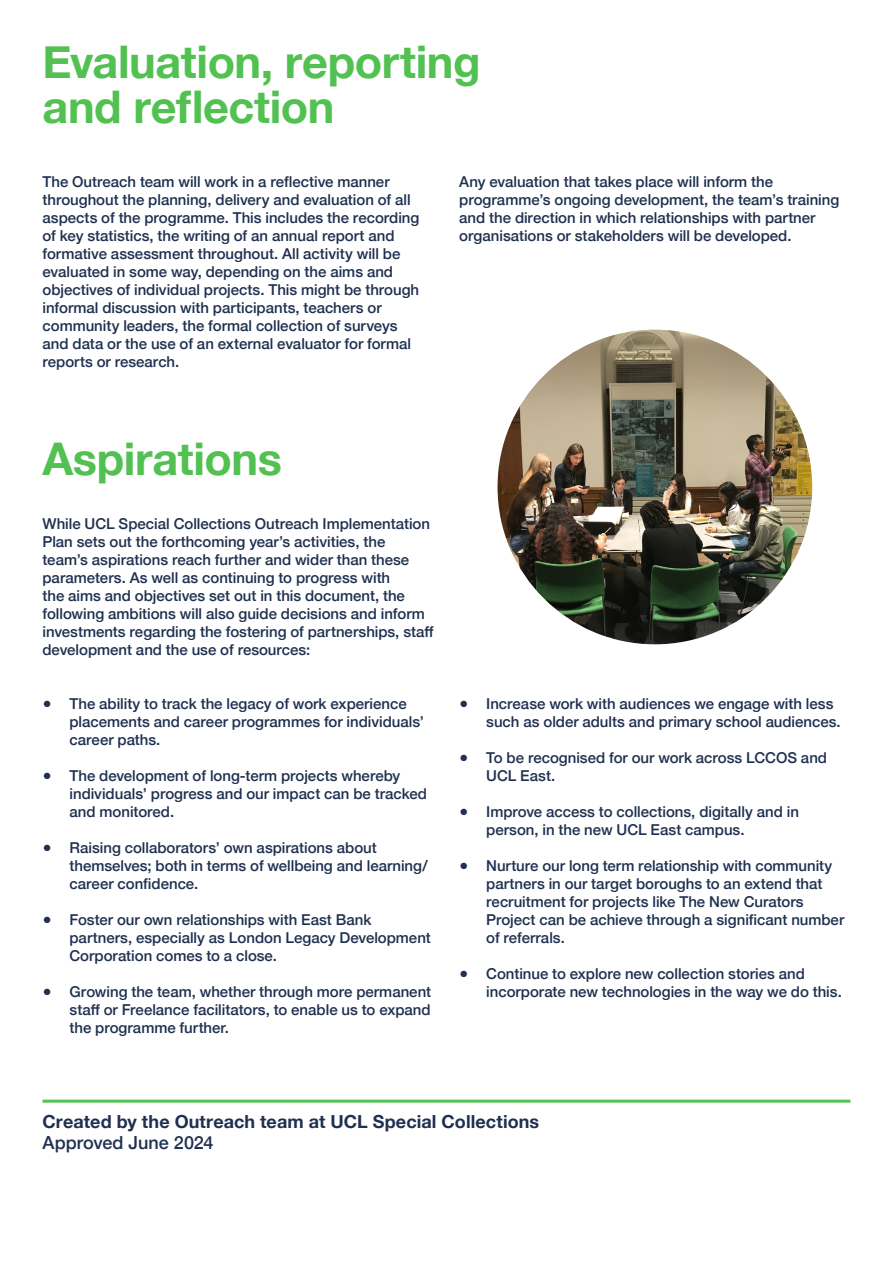
<style>
.page{position:relative;width:893px;height:1263px;background:#fff}
.page>*{position:absolute;margin:0;border:0;box-sizing:border-box;transform-origin:0 0}
.t1{font:700 45px/45px "Helvetica Neue";letter-spacing:-.01em;color:#52c152}
.t2{font:700 18px "Helvetica Neue";letter-spacing:.005em;color:#1f3050}
.t3{font:500 18px "Helvetica Neue";color:#1f3050}
.t4{font:500 15px/18px "Helvetica Neue";color:#1f3050}
.s1{font-weight:700}
</style>
<div class="page">
<hr style="left:43px;top:1100px;width:807px;height:3px;background:#52c152">
<img style="left:497px;top:330px;width:315px;height:314px;border-radius:157px">
<h1 class="t1" style="left:43px;top:41px;width:440px">Evaluation, reporting and reflection</h1>
<p class="t4" style="left:43px;top:171px;width:378px">The Outreach team will work in a reflective manner throughout the planning, delivery and evaluation of all aspects of the programme. This includes the recording of key statistics, the writing of an annual report and formative assessment throughout. All activity will be evaluated in some way, depending on the aims and objectives of individual projects. This might be through informal discussion with participants, teachers or community leaders, the formal collection of surveys and data or the use of an external evaluator for formal reports or research.</p>
<p class="t4" style="left:459px;top:171px;width:381px">Any evaluation that takes place will inform the programme’s ongoing development, the team’s training and the direction in which relationships with partner organisations or stakeholders will be developed.</p>
<h1 class="t1" style="left:43px;top:437px;width:241px">Aspirations</h1>
<p class="t4" style="left:43px;top:513px;width:393px">While UCL Special Collections Outreach Implementation Plan sets out the forthcoming year’s activities, the team’s aspirations reach further and wider than these parameters. As well as continuing to progress with<br>the aims and objectives set out in this document, the following ambitions will also guide decisions and inform investments regarding the fostering of partnerships, staff development and the use of resources:</p>
<p class="t4" style="left:70px;top:693px;width:356px;text-indent:-27px"><span class="s1">●</span> The ability to track the legacy of work experience placements and career programmes for individuals’ career paths.</p>
<p class="t4" style="left:70px;top:765px;width:359px;text-indent:-27px"><span class="s1">●</span> The development of long-term projects whereby individuals’ progress and our impact can be tracked and monitored.</p>
<p class="t4" style="left:70px;top:837px;width:360px;text-indent:-27px"><span class="s1">●</span> Raising collaborators’ own aspirations about themselves; both in terms of wellbeing and learning/ career confidence.</p>
<p class="t4" style="left:70px;top:909px;width:363px;text-indent:-27px"><span class="s1">●</span> Foster our own relationships with East Bank partners, especially as London Legacy Development<br>Corporation comes to a close.</p>
<p class="t4" style="left:70px;top:981px;width:363px;text-align:justify;text-indent:-27px"><span class="s1">●</span> Growing the team, whether through more permanent staff or Freelance facilitators, to enable us to expand the programme further.</p>
<p class="t4" style="left:486px;top:693px;width:356px;text-indent:-27px"><span class="s1">●</span> Increase work with audiences we engage with less such as older adults and primary school audiences.</p>
<p class="t4" style="left:486px;top:747px;width:342px;text-indent:-27px"><span class="s1">●</span> To be recognised for our work across LCCOS and<br>UCL East.</p>
<p class="t4" style="left:486px;top:801px;width:314px;text-indent:-27px"><span class="s1">●</span> Improve access to collections, digitally and in person, in the new UCL East campus.</p>
<p class="t4" style="left:486px;top:855px;width:360px;text-indent:-27px"><span class="s1">●</span> Nurture our long term relationship with community partners in our target boroughs to an extend that recruitment for projects like The New Curators Project can be achieve through a significant number of referrals.</p>
<p class="t4" style="left:486px;top:963px;width:357px;text-indent:-27px"><span class="s1">●</span> Continue to explore new collection stories and incorporate new technologies in the way we do this.</p>
<p class="t2" style="left:43px;top:1107px;width:498px">Created by the Outreach team at UCL Special Collections</p>
<p class="t3" style="left:43px;top:1128px;width:173px">Approved June 2024</p>
</div>
